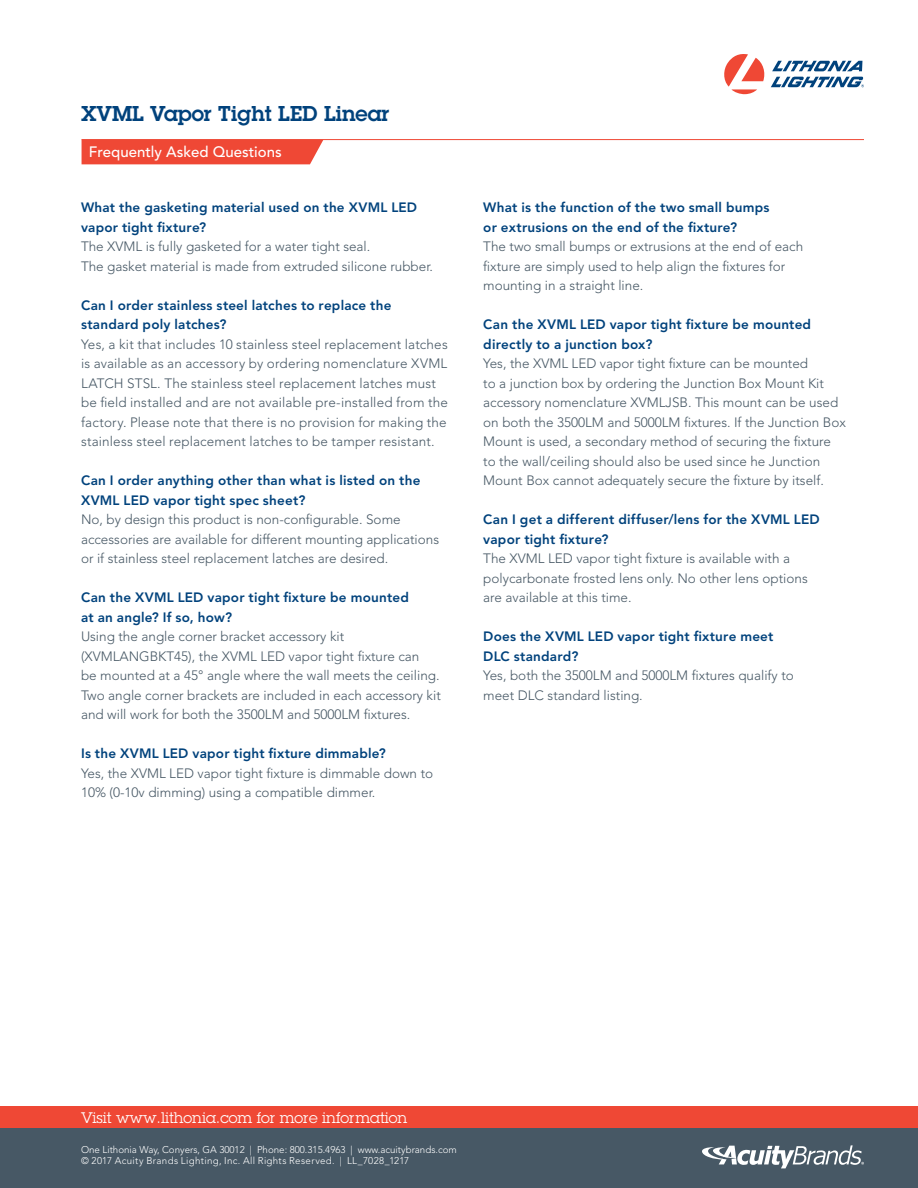
<style>
.page{position:relative;width:918px;height:1188px;background:#fff}
.page>*{position:absolute;margin:0;border:0;box-sizing:border-box;transform-origin:0 0}
.t1{font:600 21px "Lubalin Graph Std";color:#01427c}
.t2{font:15px "Lubalin Graph Std";color:#fff}
.t3{font:500 15px "Avenir LT Std";color:#fff}
.t4{font:300 13.5px/19.5px "Avenir LT Std";color:#475865}
.t5{font:800 13.5px/19.5px "Avenir LT Std";letter-spacing:.015em;color:#01427c}
.t6{font:300 9.75px "Avenir LT Std";color:#fff}
.t7{font:300 9.75px "Avenir LT Std";letter-spacing:.035em;color:#fff}
</style>
<div class="page">
<hr style="left:82px;top:139px;width:782px;height:1px;background:#ef4835">
<div style="left:82px;top:140px;width:241px;height:24px;background:#ef4835"></div>
<svg style="left:724px;top:54px;width:140px;height:40px"></svg>
<div style="left:0;top:1128px;width:918px;height:60px;background:#475865"></div>
<div style="left:0;top:1106px;width:918px;height:22px;background:#ef4835"></div>
<svg style="left:702px;top:1145px;width:162px;height:23px"></svg>
<h1 class="t1" style="left:81px;top:100px;width:310px">XVML Vapor Tight LED Linear</h1>
<p class="t3" style="left:89px;top:143px;width:194px">Frequently Asked Questions</p>
<p class="t5" style="left:81px;top:198px;width:338px">What the gasketing material used on the XVML LED vapor tight fixture?</p>
<p class="t4" style="left:81px;top:237px;width:354px">The XVML is fully gasketed for a water tight seal.<br>The gasket material is made from extruded silicone rubber.</p>
<p class="t5" style="left:81px;top:295px;width:312px">Can I order stainless steel latches to replace the standard poly latches?</p>
<p class="t4" style="left:81px;top:334px;width:369px">Yes, a kit that includes 10 stainless steel replacement latches is available as an accessory by ordering nomenclature XVML LATCH STSL. The stainless steel replacement latches must be field installed and are not available pre-installed from the factory. Please note that there is no provision for making the stainless steel replacement latches to be tamper resistant.</p>
<p class="t5" style="left:81px;top:471px;width:341px">Can I order anything other than what is listed on the<br>XVML LED vapor tight spec sheet?</p>
<p class="t4" style="left:81px;top:510px;width:360px">No, by design this product is non-configurable. Some accessories are available for different mounting applications or if stainless steel replacement latches are desired.</p>
<p class="t5" style="left:81px;top:588px;width:329px">Can the XVML LED vapor tight fixture be mounted at an angle? If so, how?</p>
<p class="t4" style="left:81px;top:627px;width:361px">Using the angle corner bracket accessory kit (XVMLANGBKT45), the XVML LED vapor tight fixture can<br>be mounted at a 45° angle where the wall meets the ceiling.<br>Two angle corner brackets are included in each accessory kit and will work for both the 3500LM and 5000LM fixtures.</p>
<p class="t5" style="left:81px;top:744px;width:306px">Is the XVML LED vapor tight fixture dimmable?</p>
<p class="t4" style="left:81px;top:763px;width:354px">Yes, the XVML LED vapor tight fixture is dimmable down to<br>10% (0-10v dimming) using a compatible dimmer.</p>
<p class="t5" style="left:483px;top:198px;width:288px">What is the function of the two small bumps or extrusions on the end of the fixture?</p>
<p class="t4" style="left:483px;top:237px;width:321px">The two small bumps or extrusions at the end of each fixture are simply used to help align the fixtures for mounting in a straight line.</p>
<p class="t5" style="left:483px;top:315px;width:329px">Can the XVML LED vapor tight fixture be mounted directly to a junction box?</p>
<p class="t4" style="left:483px;top:354px;width:364px">Yes, the XVML LED vapor tight fixture can be mounted<br>to a junction box by ordering the Junction Box Mount Kit accessory nomenclature XVMLJSB. This mount can be used on both the 3500LM and 5000LM fixtures. If the Junction Box Mount is used, a secondary method of securing the fixture to the wall/ceiling should also be used since he Junction Mount Box cannot adequately secure the fixture by itself.</p>
<p class="t5" style="left:483px;top:510px;width:338px">Can I get a different diffuser/lens for the XVML LED vapor tight fixture?</p>
<p class="t4" style="left:483px;top:549px;width:326px">The XVML LED vapor tight fixture is available with a polycarbonate frosted lens only. No other lens options are available at this time.</p>
<p class="t5" style="left:483px;top:627px;width:292px">Does the XVML LED vapor tight fixture meet<br>DLC standard?</p>
<p class="t4" style="left:483px;top:666px;width:312px">Yes, both the 3500LM and 5000LM fixtures qualify to meet DLC standard listing.</p>
<p class="t2" style="left:81px;top:1108px;width:328px">Visit www.lithonia.com for more information</p>
<p class="t6" style="left:81px;top:1143px;width:377px">One Lithonia Way, Conyers, GA 30012 | Phone: 800.315.4963 | www.acuitybrands.com</p>
<p class="t7" style="left:81px;top:1155px;width:330px">© 2017 Acuity Brands Lighting, Inc. All Rights Reserved. | LL_7028_1217</p>
</div>
